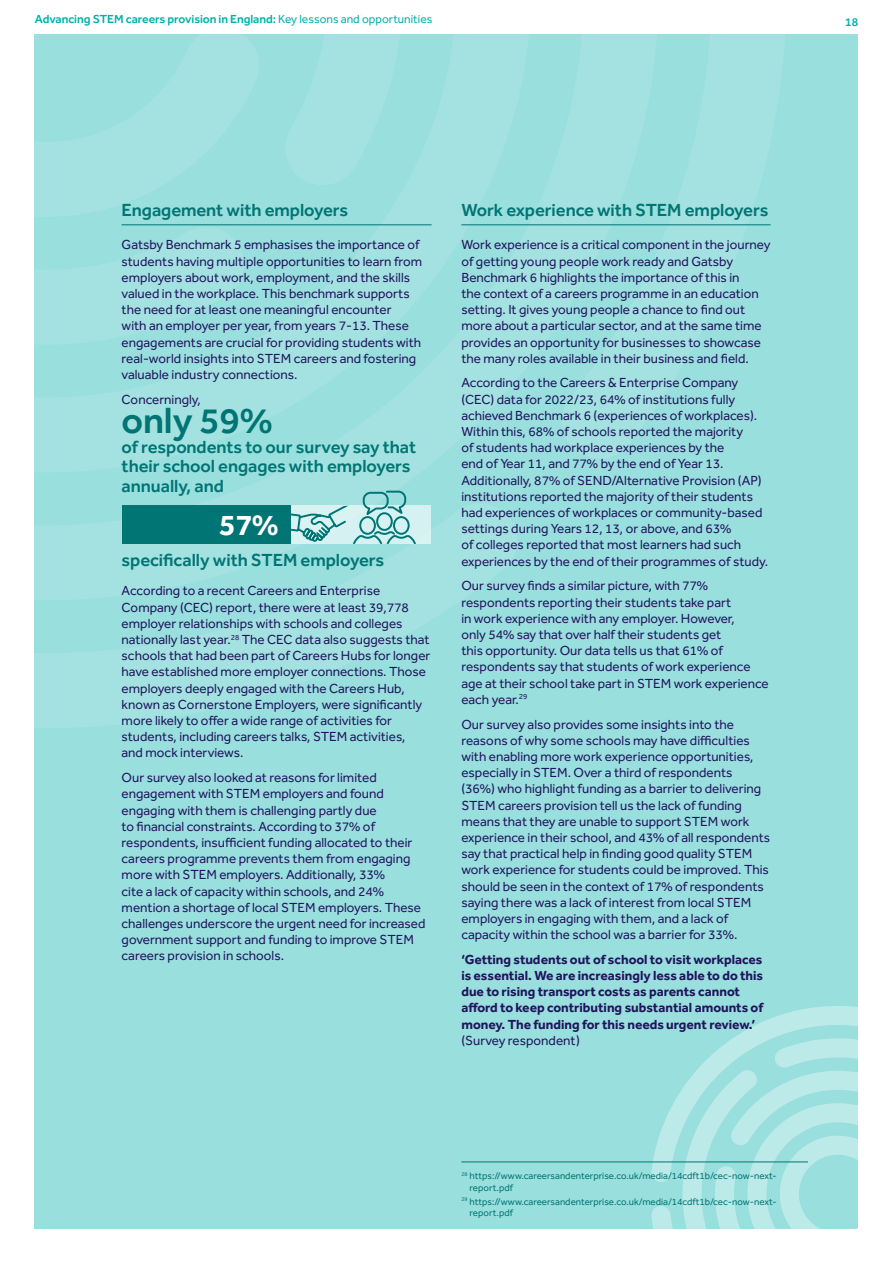
<style>
.page{position:relative;width:893px;height:1263px;background:#fff}
.page>*{position:absolute;margin:0;border:0;box-sizing:border-box;transform-origin:0 0}
.t1{font:600 37.5px "Effra CC";color:#007574}
.t2{font:700 30.45px "Effra CC";color:#fff}
.t3{font:600 18px/19.5px "Effra CC";color:#007574}
.t4{font:13.5px/16.2px "Effra CC";color:#21145f}
.t5{font:700 13.5px/16.2px "Effra CC";color:#21145f}
.t6{font:600 12px "Effra CC";color:#00b0ab}
.t7{font:9.75px/11.7px "Effra CC";color:#007574}
.s1{font-weight:400}
</style>
<div class="page">
<div style="left:35px;top:34px;width:823px;height:1195px;background:#99dfdd"></div>
<svg style="left:640px;top:1006px;width:218px;height:223px"></svg>
<hr style="left:122px;top:225px;width:310px;height:1px;background:#007574">
<hr style="left:461px;top:225px;width:309px;height:1px;background:#007574">
<hr style="left:461px;top:1162px;width:347px;height:1px;background:#007574">
<div style="left:122px;top:506px;width:309px;height:38px;background:#d5f1f1"></div>
<div style="left:122px;top:506px;width:168px;height:38px;background:#007574"></div>
<svg style="left:290px;top:490px;width:128px;height:54px"></svg>
<p class="t6" style="left:35px;top:11px;width:399px">Advancing STEM careers provision in England: <span class="s1">Key lessons and opportunities</span></p>
<p class="t6" style="left:845px;top:14px;width:15px">18</p>
<h3 class="t3" style="left:122px;top:202px;width:228px">Engagement with employers</h3>
<p class="t4" style="left:122px;top:238px;width:302px">Gatsby Benchmark 5 emphasises the importance of students having multiple opportunities to learn from employers about work, employment, and the skills valued in the workplace. This benchmark supports the need for at least one meaningful encounter<br>with an employer per year, from years 7-13. These engagements are crucial for providing students with real-world insights into STEM careers and fostering valuable industry connections.</p>
<p class="t4" style="left:122px;top:392px;width:81px">Concerningly,</p>
<h1 class="t1" style="left:122px;top:397px;width:152px">only 59%</h1>
<h3 class="t3" style="left:122px;top:438px;width:296px">of respondents to our survey say that their school engages with employers annually, and</h3>
<h2 class="t2" style="left:219px;top:505px;width:61px">57%</h2>
<h3 class="t3" style="left:122px;top:552px;width:264px">specifically with STEM employers</h3>
<p class="t4" style="left:122px;top:584px;width:310px">According to a recent Careers and Enterprise Company (CEC) report, there were at least 39,778 employer relationships with schools and colleges nationally last year.<sup>28</sup> The CEC data also suggests that schools that had been part of Careers Hubs for longer have established more employer connections. Those employers deeply engaged with the Careers Hub, known as Cornerstone Employers, were significantly more likely to offer a wide range of activities for students, including careers talks, STEM activities,<br>and mock interviews.</p>
<p class="t4" style="left:122px;top:771px;width:305px">Our survey also looked at reasons for limited engagement with STEM employers and found engaging with them is challenging partly due<br>to financial constraints. According to 37% of respondents, insufficient funding allocated to their careers programme prevents them from engaging more with STEM employers. Additionally, 33%<br>cite a lack of capacity within schools, and 24% mention a shortage of local STEM employers. These challenges underscore the urgent need for increased government support and funding to improve STEM careers provision in schools.</p>
<h3 class="t3" style="left:461px;top:202px;width:308px">Work experience with STEM employers</h3>
<p class="t4" style="left:461px;top:238px;width:311px">Work experience is a critical component in the journey of getting young people work ready and Gatsby Benchmark 6 highlights the importance of this in<br>the context of a careers programme in an education setting. It gives young people a chance to find out more about a particular sector, and at the same time provides an opportunity for businesses to showcase the many roles available in their business and field.</p>
<p class="t4" style="left:461px;top:376px;width:308px">According to the Careers &amp; Enterprise Company (CEC) data for 2022/23, 64% of institutions fully achieved Benchmark 6 (experiences of workplaces).<br>Within this, 68% of schools reported the majority<br>of students had workplace experiences by the<br>end of Year 11, and 77% by the end of Year 13.<br>Additionally, 87% of SEND/Alternative Provision (AP) institutions reported the majority of their students had experiences of workplaces or community-based settings during Years 12, 13, or above, and 63%<br>of colleges reported that most learners had such experiences by the end of their programmes of study.</p>
<p class="t4" style="left:461px;top:579px;width:309px">Our survey finds a similar picture, with 77% respondents reporting their students take part<br>in work experience with any employer. However,<br>only 54% say that over half their students get<br>this opportunity. Our data tells us that 61% of respondents say that students of work experience age at their school take part in STEM work experience each year.<sup>29</sup></p>
<p class="t4" style="left:461px;top:717px;width:310px">Our survey also provides some insights into the reasons of why some schools may have difficulties with enabling more work experience opportunities, especially in STEM. Over a third of respondents<br>(36%) who highlight funding as a barrier to delivering STEM careers provision tell us the lack of funding means that they are unable to support STEM work experience in their school, and 43% of all respondents say that practical help in finding good quality STEM work experience for students could be improved. This should be seen in the context of 17% of respondents saying there was a lack of interest from local STEM employers in engaging with them, and a lack of capacity within the school was a barrier for 33%.</p>
<p class="t5" style="left:461px;top:952px;width:303px">‘Getting students out of school to visit workplaces is essential. We are increasingly less able to do this due to rising transport costs as parents cannot afford to keep contributing substantial amounts of money. The funding for this needs urgent review.’</p>
<p class="t4" style="left:461px;top:1034px;width:120px">(Survey respondent)</p>
<p class="t7" style="left:470px;top:1171px;width:309px;text-indent:-8px"><sup>28</sup> https://www.careersandenterprise.co.uk/media/14cdft1b/cec-now-next&shy;report.pdf</p>
<p class="t7" style="left:470px;top:1196px;width:309px;text-indent:-8px"><sup>29</sup> https://www.careersandenterprise.co.uk/media/14cdft1b/cec-now-next&shy;report.pdf</p>
</div>
